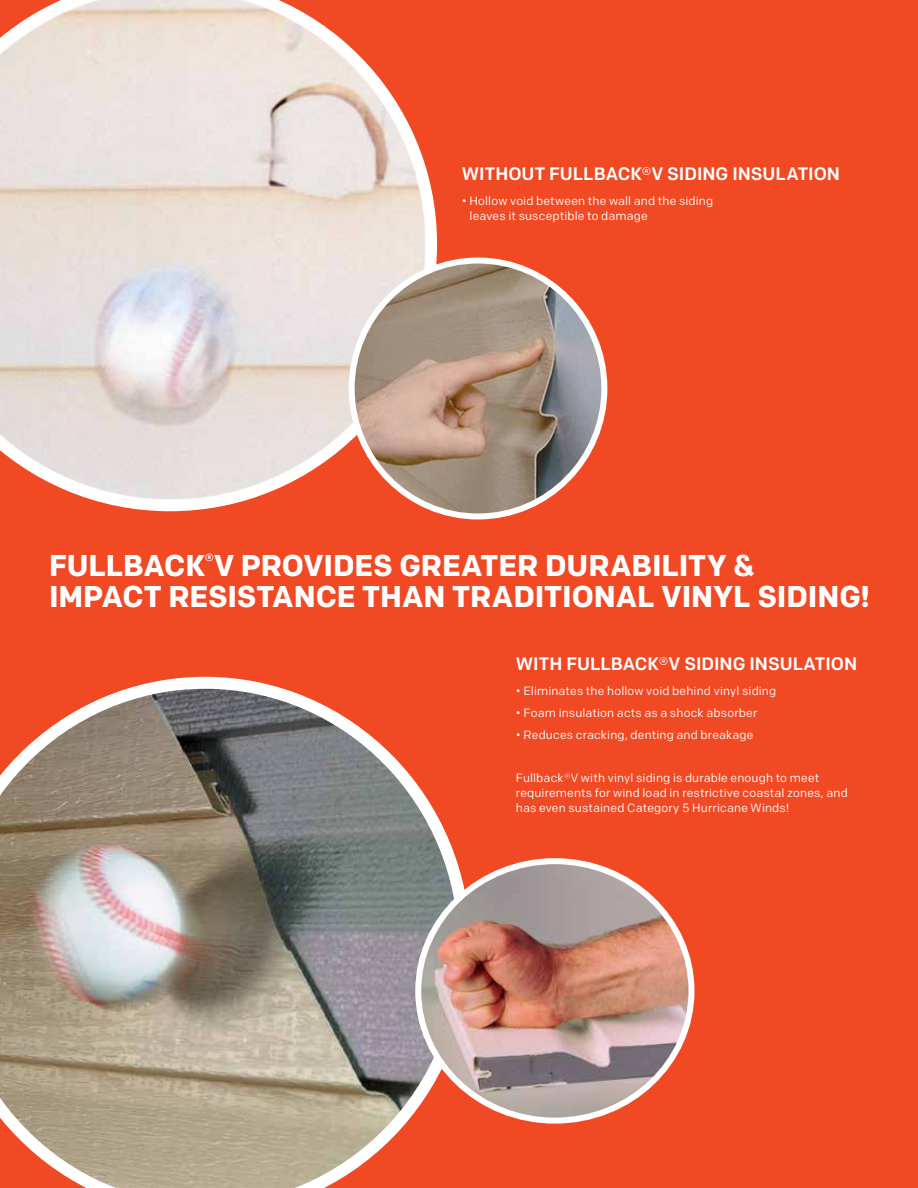
<style>
.page{position:relative;width:918px;height:1188px;background:#f04923}
.page>*{position:absolute;margin:0;border:0;box-sizing:border-box;transform-origin:0 0}
.t1{font:700 30px/30.8px "Colfax";letter-spacing:-.005em;color:#fff}
.t2{font:500 18px "Colfax";color:#fff}
.t3{font:12px/15px "Colfax";letter-spacing:.015em;color:#fff}
</style>
<div class="page">
<img style="left:0;top:0;width:460px;height:510px">
<img style="left:352px;top:261px;width:252px;height:255px">
<div style="left:349px;top:258px;width:258px;height:261px;border:6px solid #fff;border-radius:50%"></div>
<svg style="left:0;top:677px;width:457px;height:511px"></svg>
<img style="left:418px;top:861px;width:273px;height:260px">
<div style="left:415px;top:858px;width:280px;height:266px;border:6px solid #fff;border-radius:50%"></div>
<h2 class="t2" style="left:462px;top:162px;width:380px">WITHOUT FULLBACK®V SIDING INSULATION</h2>
<p class="t3" style="left:470px;top:193px;width:245px;text-indent:-8px">• Hollow void between the wall and the siding leaves it susceptible to damage</p>
<h1 class="t1" style="left:49px;top:550px;width:823px">FULLBACK<sup>®</sup>V PROVIDES GREATER DURABILITY &amp;<br>IMPACT RESISTANCE THAN TRADITIONAL VINYL SIDING!</h1>
<h2 class="t2" style="left:516px;top:653px;width:343px">WITH FULLBACK®V SIDING INSULATION</h2>
<p class="t3" style="left:516px;top:684px;width:262px">• Eliminates the hollow void behind vinyl siding</p>
<p class="t3" style="left:516px;top:705px;width:243px">• Foam insulation acts as a shock absorber</p>
<p class="t3" style="left:516px;top:727px;width:239px">• Reduces cracking, denting and breakage</p>
<p class="t3" style="left:516px;top:770px;width:334px">Fullback®V with vinyl siding is durable enough to meet requirements for wind load in restrictive coastal zones, and has even sustained Category 5 Hurricane Winds!</p>
</div>
